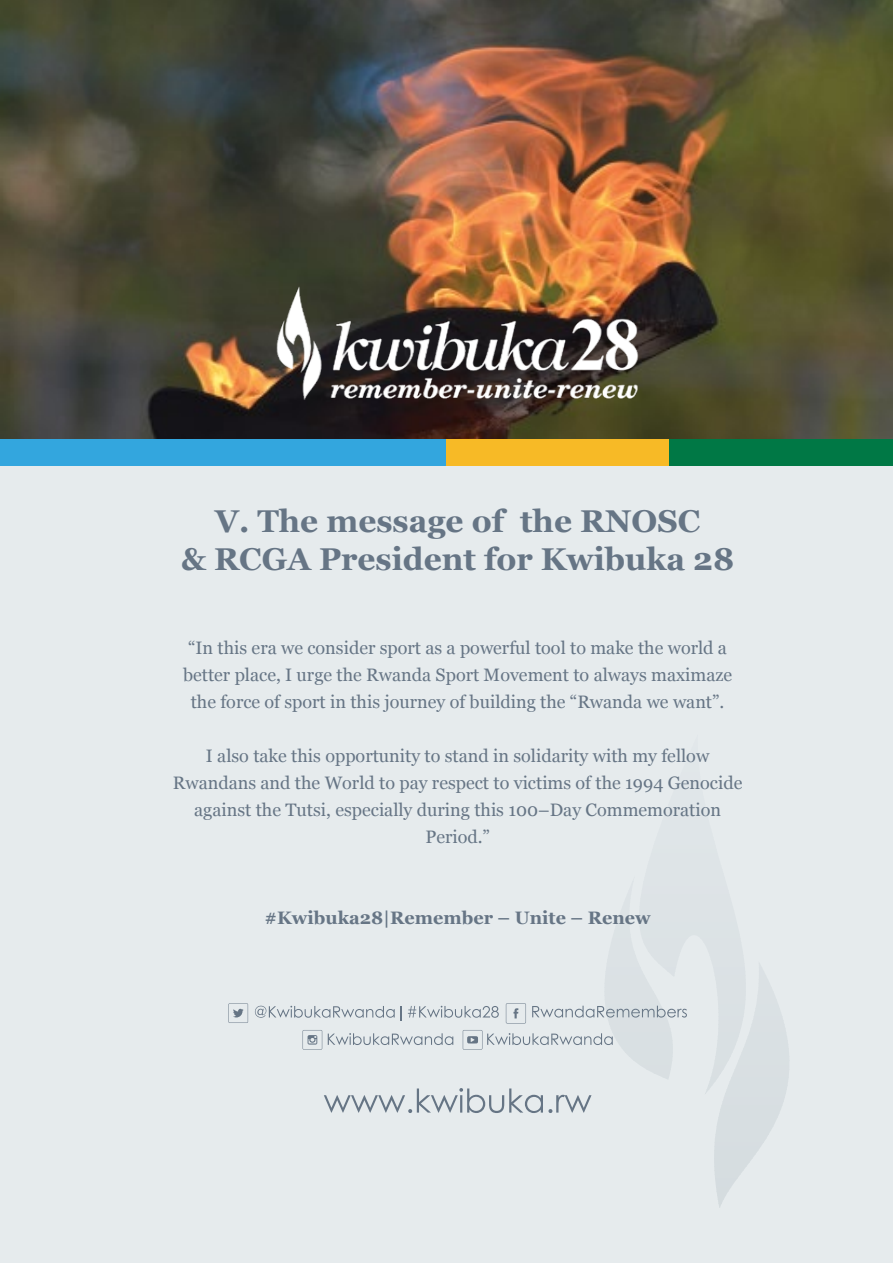
<style>
.page{position:relative;width:893px;height:1263px;background:#e6ebed}
.page>*{position:absolute;margin:0;border:0;box-sizing:border-box;transform-origin:0 0}
.t1{font:700 31.5px/37.8px "Georgia";color:#667585;text-align:center}
.t2{font:18px/27px "Georgia";color:#667585;text-align:center}
.t3{font:700 18px "Georgia";color:#667585}
</style>
<div class="page">
<img style="left:0;top:0;width:893px;height:440px">
<div style="left:0;top:440px;width:446px;height:26px;background:#33a6de"></div>
<div style="left:446px;top:440px;width:224px;height:26px;background:#f7ba26"></div>
<div style="left:670px;top:440px;width:223px;height:26px;background:#007845"></div>
<svg style="left:324px;top:1088px;width:267px;height:25px"></svg>
<svg style="left:303px;top:1030px;width:19px;height:20px"></svg>
<svg style="left:328px;top:1033px;width:125px;height:12px"></svg>
<svg style="left:463px;top:1030px;width:95px;height:20px"></svg>
<svg style="left:228px;top:1003px;width:20px;height:20px"></svg>
<svg style="left:255px;top:1006px;width:140px;height:12px"></svg>
<svg style="left:401px;top:1006px;width:1px;height:14px"></svg>
<svg style="left:408px;top:1006px;width:91px;height:12px"></svg>
<svg style="left:506px;top:1003px;width:20px;height:20px"></svg>
<svg style="left:532px;top:1006px;width:26px;height:11px"></svg>
<hr style="left:608px;top:734px;width:195px;height:1px;background:#c4cfd9">
<hr style="left:608px;top:1093px;width:195px;height:2px;background:#6b808c">
<hr style="left:558px;top:875px;width:135px;height:3px;background:#a1b0ba">
<div style="left:558px;top:922px;width:135px;height:5px;background:#e1e7e9"></div>
<hr style="left:558px;top:927px;width:135px;height:4px;background:#dde3e6">
<hr style="left:558px;top:931px;width:135px;height:4px;background:#dce3e5">
<svg style="left:558px;top:1008px;width:129px;height:4px"></svg>
<svg style="left:561px;top:1012px;width:126px;height:4px"></svg>
<svg style="left:558px;top:1016px;width:129px;height:4px"></svg>
<svg style="left:558px;top:1032px;width:113px;height:4px"></svg>
<svg style="left:558px;top:1036px;width:114px;height:4px"></svg>
<svg style="left:558px;top:1040px;width:115px;height:5px"></svg>
<svg style="left:620px;top:1045px;width:53px;height:4px"></svg>
<svg style="left:623px;top:1049px;width:50px;height:4px"></svg>
<svg style="left:626px;top:1053px;width:47px;height:4px"></svg>
<svg style="left:631px;top:1057px;width:41px;height:4px"></svg>
<svg style="left:635px;top:1061px;width:37px;height:4px"></svg>
<svg style="left:640px;top:1065px;width:31px;height:4px"></svg>
<svg style="left:647px;top:1069px;width:24px;height:4px"></svg>
<svg style="left:654px;top:1073px;width:16px;height:4px"></svg>
<hr style="left:558px;top:1077px;width:135px;height:3px;background:#6e828f">
<hr style="left:695px;top:961px;width:144px;height:2px;background:#8c9ca8">
<svg style="left:718px;top:1032px;width:69px;height:4px"></svg>
<svg style="left:718px;top:1036px;width:69px;height:4px"></svg>
<svg style="left:717px;top:1040px;width:71px;height:5px"></svg>
<svg style="left:717px;top:1045px;width:72px;height:4px"></svg>
<svg style="left:716px;top:1049px;width:73px;height:4px"></svg>
<svg style="left:715px;top:1053px;width:74px;height:4px"></svg>
<svg style="left:715px;top:1057px;width:74px;height:4px"></svg>
<svg style="left:714px;top:1061px;width:75px;height:4px"></svg>
<svg style="left:713px;top:1065px;width:76px;height:4px"></svg>
<svg style="left:712px;top:1069px;width:77px;height:4px"></svg>
<svg style="left:711px;top:1073px;width:78px;height:4px"></svg>
<svg style="left:710px;top:1077px;width:79px;height:4px"></svg>
<svg style="left:709px;top:1081px;width:79px;height:4px"></svg>
<svg style="left:707px;top:1085px;width:81px;height:4px"></svg>
<svg style="left:706px;top:1089px;width:81px;height:4px"></svg>
<svg style="left:695px;top:1093px;width:108px;height:4px"></svg>
<svg style="left:723px;top:1097px;width:62px;height:4px"></svg>
<svg style="left:721px;top:1101px;width:63px;height:5px"></svg>
<svg style="left:720px;top:1106px;width:62px;height:4px"></svg>
<svg style="left:719px;top:1110px;width:61px;height:4px"></svg>
<svg style="left:718px;top:1114px;width:61px;height:4px"></svg>
<svg style="left:718px;top:1118px;width:59px;height:4px"></svg>
<svg style="left:717px;top:1122px;width:58px;height:4px"></svg>
<svg style="left:716px;top:1126px;width:57px;height:4px"></svg>
<svg style="left:716px;top:1130px;width:55px;height:4px"></svg>
<svg style="left:715px;top:1134px;width:54px;height:4px"></svg>
<svg style="left:715px;top:1138px;width:51px;height:4px"></svg>
<svg style="left:715px;top:1142px;width:49px;height:4px"></svg>
<svg style="left:714px;top:1146px;width:47px;height:4px"></svg>
<svg style="left:714px;top:1150px;width:44px;height:4px"></svg>
<svg style="left:714px;top:1154px;width:41px;height:4px"></svg>
<svg style="left:714px;top:1158px;width:39px;height:5px"></svg>
<svg style="left:714px;top:1163px;width:35px;height:4px"></svg>
<svg style="left:714px;top:1167px;width:31px;height:4px"></svg>
<svg style="left:715px;top:1171px;width:27px;height:4px"></svg>
<svg style="left:715px;top:1175px;width:24px;height:4px"></svg>
<svg style="left:715px;top:1179px;width:22px;height:4px"></svg>
<svg style="left:716px;top:1183px;width:18px;height:4px"></svg>
<svg style="left:716px;top:1187px;width:15px;height:4px"></svg>
<svg style="left:716px;top:1191px;width:12px;height:4px"></svg>
<hr style="left:695px;top:1207px;width:144px;height:1px;background:#4f6673">
<img style="left:245px;top:270px;width:425px;height:153px">
<h1 class="t1" style="left:181px;top:501px;width:555px">V. The message of the RNOSC<br>&amp; RCGA President for Kwibuka 28</h1>
<p class="t2" style="left:183px;top:633px;width:550px">“In this era we consider sport as a powerful tool to make the world a better place, I urge the Rwanda Sport Movement to always maximaze the force of sport in this journey of building the “Rwanda we want”.</p>
<p class="t2" style="left:173px;top:741px;width:571px">I also take this opportunity to stand in solidarity with my fellow Rwandans and the World to pay respect to victims of the 1994 Genocide against the Tutsi, especially during this 100–Day Commemoration Period.”</p>
<p class="t3" style="left:265px;top:904px;width:388px">#Kwibuka28|Remember – Unite – Renew</p>
</div>
